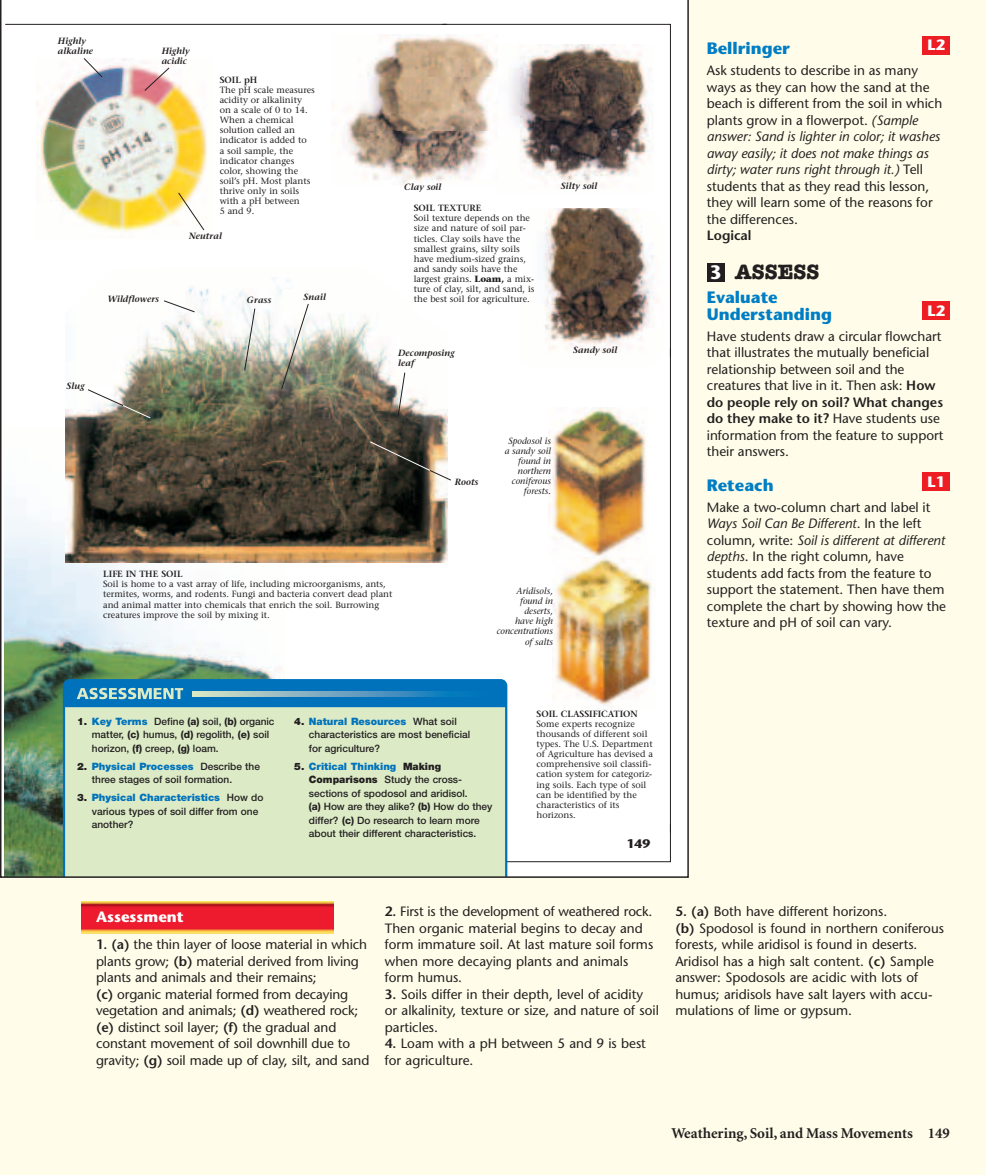
<style>
.page{position:relative;width:986px;height:1175px;background:#fff}
.page>*{position:absolute;margin:0;border:0;box-sizing:border-box;transform-origin:0 0}
.t1{font:700 21px "American Typewriter";color:#231f20}
.t2{font:700 19.5px "Stone Sans";color:#fff;scale:.95 1}
.t3{font:700 16.5px/16.5px "Stone Sans";color:#007ec5}
.t4{font:700 15px "Minion";color:#231f20}
.t5{font:700 15px "Stone Sans";color:#fff}
.t6{font:13.5px/16.5px "Stone Sans";color:#231f20}
.t7{font:600 13.5px "Stone Sans";color:#231f20}
.t8{font:700 12.3px "Stone Sans";color:#231f20}
.t9{font:500 10.2px/13.5px "Helvetica Neue";color:#231f20}
.t10{font:9px/10.2px "Stone Serif";color:#231f20}
.t11{font:italic 9px/10.2px "Stone Serif";color:#231f20;text-align:right}
.t12{font:italic 600 9px/10.2px "Stone Serif";color:#231f20}
.t13{font:600 9px "Stone Serif";color:#231f20}
.s1{font-weight:700}
.s2{font-style:italic}
.s3{font-weight:600}
.s4{font-weight:900}
.s5{font-weight:900;color:#0072bc}
.s6{font-weight:800}
</style>
<div class="page">
<div style="left:0;top:0;width:986px;height:1174px;background:#fffde9"></div>
<img style="left:0;top:0;width:688px;height:878px">
<div style="left:922px;top:472px;width:28px;height:18px;background:#ee1d23"></div>
<div style="left:922px;top:302px;width:28px;height:18px;background:#ee1d23"></div>
<div style="left:706px;top:263px;width:18px;height:18px;background:#231f20"></div>
<div style="left:922px;top:36px;width:28px;height:18px;background:#ee1d23"></div>
<img style="left:81px;top:902px;width:252px;height:31px">
<p class="t12" style="left:58px;top:37px;width:37px">Highly alkaline</p>
<p class="t12" style="left:162px;top:46px;width:30px">Highly acidic</p>
<p class="t13" style="left:220px;top:76px;width:39px">SOIL pH</p>
<p class="t10" style="left:220px;top:85px;width:97px">The pH scale measures acidity or alkalinity on a scale of 0 to 14.<br>When a chemical solution called an indicator is added to<br>a soil sample, the indicator changes color, showing the soil’s pH. Most plants thrive only in soils with a pH between<br>5 and 9.</p>
<p class="t12" style="left:189px;top:232px;width:35px">Neutral</p>
<p class="t12" style="left:107px;top:295px;width:53px">Wildflowers</p>
<p class="t12" style="left:247px;top:296px;width:26px">Grass</p>
<p class="t12" style="left:304px;top:293px;width:24px">Snail</p>
<p class="t12" style="left:67px;top:381px;width:20px">Slug</p>
<p class="t12" style="left:404px;top:183px;width:39px">Clay soil</p>
<p class="t12" style="left:561px;top:182px;width:38px">Silty soil</p>
<p class="t13" style="left:414px;top:204px;width:69px">SOIL TEXTURE</p>
<p class="t10" style="left:414px;top:214px;width:122px">Soil texture depends on the size and nature of soil par&shy;ticles. Clay soils have the smallest grains, silty soils have medium-sized grains, and sandy soils have the largest grains. <span class="s1">Loam,</span> a mix&shy;ture of clay, silt, and sand, is the best soil for agriculture.</p>
<p class="t12" style="left:398px;top:348px;width:58px">Decomposing leaf</p>
<p class="t12" style="left:573px;top:346px;width:46px">Sandy soil</p>
<p class="t12" style="left:455px;top:477px;width:25px">Roots</p>
<p class="t11" style="left:505px;top:436px;width:48px">Spodosol is a sandy soil found in northern coniferous forests.</p>
<p class="t13" style="left:103px;top:570px;width:81px">LIFE IN THE SOIL</p>
<p class="t10" style="left:103px;top:580px;width:291px">Soil is home to a vast array of life, including microorganisms, ants, termites, worms, and rodents. Fungi and bacteria convert dead plant and animal matter into chemicals that enrich the soil. Burrowing creatures improve the soil by mixing it.</p>
<p class="t11" style="left:497px;top:586px;width:58px">Aridisols, found in deserts,<br>have high concentrations of salts</p>
<p class="t5" style="left:927px;top:39px;width:19px">L2</p>
<p class="t3" style="left:706px;top:42px;width:84px">Bellringer</p>
<p class="t6" style="left:706px;top:63px;width:237px">Ask students to describe in as many ways as they can how the sand at the beach is different from the soil in which plants grow in a flowerpot. <span class="s2">(Sample answer: Sand is lighter in color; it washes away easily; it does not make things as dirty; water runs right through it.)</span> Tell students that as they read this lesson, they will learn some of the reasons for the differences.</p>
<p class="t7" style="left:706px;top:230px;width:46px">Logical</p>
<h1 class="t1" style="left:735px;top:265px;width:86px">ASSESS</h1>
<p class="t3" style="left:706px;top:291px;width:127px">Evaluate<br>Understanding</p>
<p class="t6" style="left:706px;top:329px;width:238px">Have students draw a circular flowchart that illustrates the mutually beneficial relationship between soil and the creatures that live in it. Then ask: <span class="s3">How do people rely on soil? What changes do they make to it?</span> Have students use information from the feature to support their answers.</p>
<p class="t3" style="left:706px;top:478px;width:68px">Reteach</p>
<p class="t6" style="left:706px;top:500px;width:241px">Make a two-column chart and label it <span class="s2">Ways Soil Can Be Different</span>. In the left column, write: <span class="s2">Soil is different at different depths</span>. In the right column, have students add facts from the feature to support the statement. Then have them complete the chart by showing how the texture and pH of soil can vary.</p>
<h2 class="t2" style="left:709px;top:264px;width:14px">3</h2>
<p class="t5" style="left:927px;top:305px;width:19px">L2</p>
<p class="t5" style="left:927px;top:476px;width:19px">L1</p>
<p class="t9" style="left:92px;top:715px;width:184px;text-indent:-15px"><span class="s4">1.</span> <span class="s5">Key Terms</span> Define <span class="s6">(a)</span> soil, <span class="s6">(b)</span> organic matter, <span class="s6">(c)</span> humus, <span class="s6">(d)</span> regolith, <span class="s6">(e)</span> soil horizon, <span class="s6">(f)</span> creep, <span class="s6">(g)</span> loam.</p>
<p class="t9" style="left:92px;top:760px;width:170px;text-indent:-15px"><span class="s4">2.</span> <span class="s5">Physical Processes</span> Describe the three stages of soil formation.</p>
<p class="t9" style="left:92px;top:791px;width:173px;text-indent:-15px"><span class="s4">3.</span> <span class="s5">Physical Characteristics</span> How do various types of soil differ from one another?</p>
<p class="t9" style="left:309px;top:715px;width:163px;text-indent:-15px"><span class="s4">4.</span> <span class="s5">Natural Resources</span> What soil characteristics are most beneficial for agriculture?</p>
<p class="t9" style="left:309px;top:760px;width:185px;text-indent:-15px"><span class="s4">5.</span> <span class="s5">Critical Thinking</span> <span class="s4">Making Comparisons</span> Study the cross&shy;sections of spodosol and aridisol.<br><span class="s6">(a)</span> How are they alike? <span class="s6">(b)</span> How do they differ? <span class="s6">(c)</span> Do research to learn more about their different characteristics.</p>
<p class="t13" style="left:536px;top:710px;width:103px">SOIL CLASSIFICATION</p>
<p class="t10" style="left:536px;top:719px;width:118px">Some experts recognize thousands of different soil types. The U.S. Department of Agriculture has devised a comprehensive soil classifi&shy;cation system for categoriz&shy;ing soils. Each type of soil can be identified by the characteristics of its horizons.</p>
<p class="t8" style="left:626px;top:838px;width:25px">149</p>
<p class="t5" style="left:96px;top:910px;width:89px">Assessment</p>
<p class="t6" style="left:96px;top:937px;width:275px"><span class="s3">1. (a)</span> the thin layer of loose material in which plants grow; <span class="s3">(b)</span> material derived from living plants and animals and their remains;<br><span class="s3">(c)</span> organic material formed from decaying vegetation and animals; <span class="s3">(d)</span> weathered rock; <span class="s3">(e)</span> distinct soil layer; <span class="s3">(f)</span> the gradual and constant movement of soil downhill due to gravity; <span class="s3">(g)</span> soil made up of clay, silt, and sand</p>
<p class="t6" style="left:385px;top:904px;width:270px"><span class="s3">2.</span> First is the development of weathered rock.<br>Then organic material begins to decay and form immature soil. At last mature soil forms when more decaying plants and animals form humus.</p>
<p class="t6" style="left:385px;top:987px;width:275px"><span class="s3">3.</span> Soils differ in their depth, level of acidity or alkalinity, texture or size, and nature of soil particles.</p>
<p class="t6" style="left:385px;top:1036px;width:262px"><span class="s3">4.</span> Loam with a pH between 5 and 9 is best for agriculture.</p>
<p class="t6" style="left:675px;top:904px;width:270px"><span class="s3">5. (a)</span> Both have different horizons.<br><span class="s3">(b)</span> Spodosol is found in northern coniferous forests, while aridisol is found in deserts.<br>Aridisol has a high salt content. <span class="s3">(c)</span> Sample answer: Spodosols are acidic with lots of humus; aridisols have salt layers with accu&shy;mulations of lime or gypsum.</p>
<p class="t4" style="left:671px;top:1127px;width:280px">Weathering, Soil, and Mass Movements 149</p>
</div>
